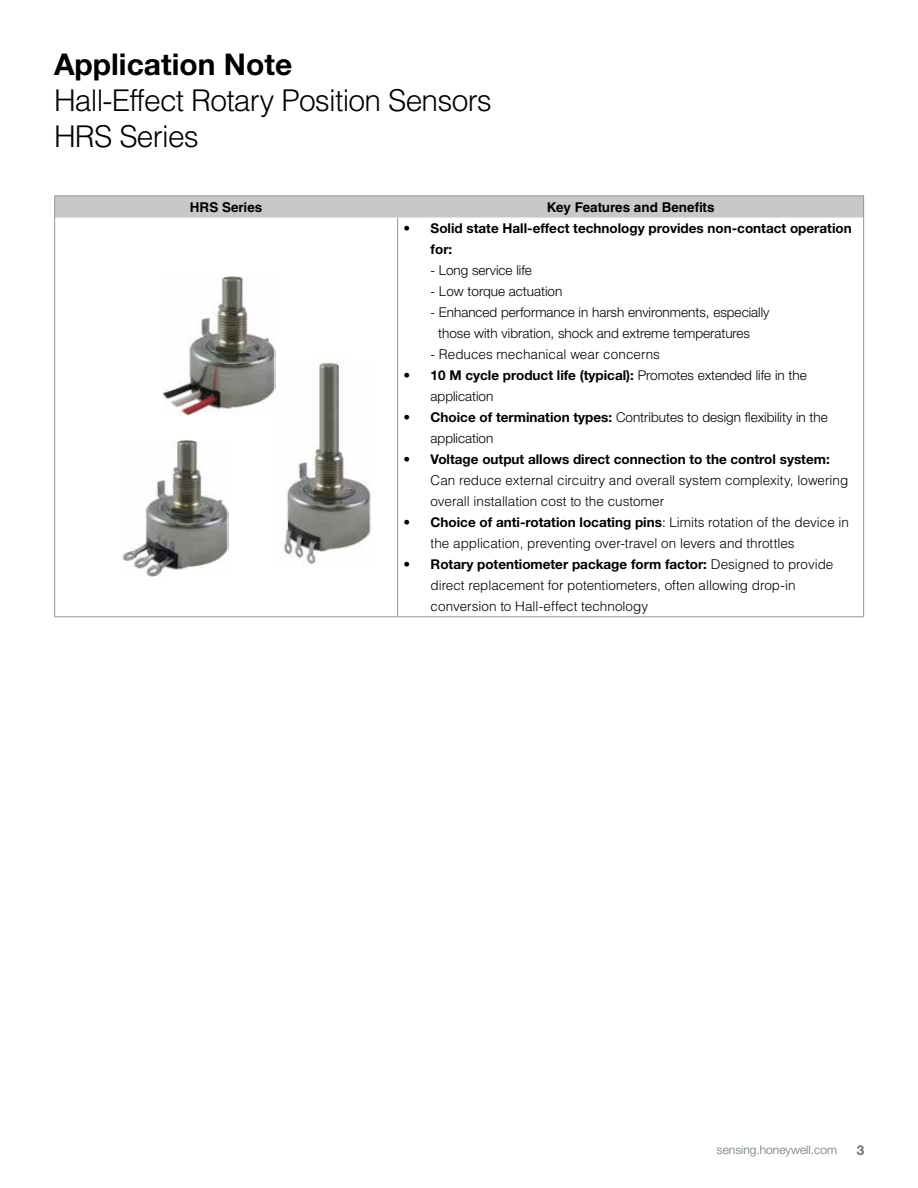
<style>
.page{position:relative;width:918px;height:1188px;background:#fff}
.page>*{position:absolute;margin:0;border:0;box-sizing:border-box;transform-origin:0 0}
.t1{font:300 30px/36px "Helvetica LT Std";letter-spacing:-.025em;color:#000}
.t2{font:700 30px "Helvetica Neue LT Std";color:#000}
.t3{font:300 13.5px/21px "Helvetica LT Std";color:#000}
.t4{font:300 13.5px/21px "Helvetica Neue LT Std";color:#000}
.t5{font:700 13.5px/21px "Helvetica Neue LT Std";color:#000}
.t6{font:700 13.5px "Helvetica LT Std";color:#000}
.t7{font:700 13.5px "Helvetica Neue LT Std";color:#68737a}
.t8{font:300 12px "Helvetica Neue LT Std";color:#68737a}
.s1{font-weight:300}
.s2{font-family:"Helvetica LT Std"}
.s3{font-weight:700}
.s4{font-family:"Helvetica LT Std";font-weight:300}
</style>
<div class="page">
<hr style="left:54px;top:195px;width:344px;height:1px;background:#939598">
<hr style="left:398px;top:195px;width:466px;height:1px;background:#939598">
<svg style="left:54px;top:196px;width:810px;height:22px;background:#c7c8ca"></svg>
<hr style="left:54px;top:218px;width:1px;height:398px;background:#939598">
<hr style="left:397px;top:218px;width:1px;height:398px;background:#939598">
<hr style="left:863px;top:218px;width:1px;height:398px;background:#939598">
<hr style="left:54px;top:616px;width:344px;height:1px;background:#939598">
<hr style="left:398px;top:616px;width:466px;height:1px;background:#939598">
<img style="left:121px;top:440px;width:108px;height:136px">
<img style="left:280px;top:360px;width:91px;height:207px">
<img style="left:163px;top:275px;width:113px;height:140px">
<h1 class="t2" style="left:54px;top:46px;width:240px">Application Note</h1>
<h1 class="t1" style="left:54px;top:82px;width:439px">Hall-Effect Rotary Position Sensors<br>HRS Series</h1>
<p class="t6" style="left:190px;top:199px;width:74px">HRS Series</p>
<p class="t6" style="left:547px;top:199px;width:169px">Key Features and Benefits</p>
<p class="t5" style="left:431px;top:217px;width:423px;text-indent:-27px"><span class="s1">•</span> Solid state Hall-effect technology provides non-contact operation for:</p>
<p class="t4" style="left:431px;top:259px;width:103px"><span class="s2">-</span> Long service life</p>
<p class="t4" style="left:431px;top:280px;width:133px"><span class="s2">- L</span>ow torque actuation</p>
<p class="t4" style="left:438px;top:301px;width:333px;text-indent:-8px"><span class="s2">-</span> Enhanced performance in harsh environments, especially those with vibration, shock and extreme temperatures</p>
<p class="t3" style="left:431px;top:343px;width:231px">- Reduces mechanical wear concerns</p>
<p class="t4" style="left:431px;top:364px;width:378px;text-indent:-27px">• <span class="s3">10 M cycle product life (typical):</span> Promotes extended life in the application</p>
<p class="t4" style="left:431px;top:406px;width:399px;text-indent:-27px">• <span class="s3">Choice of termination types:</span> Contributes to design flexibility in the application</p>
<p class="t5" style="left:404px;top:448px;width:428px"><span class="s1">•</span> Voltage output allows direct connection to the control system:</p>
<p class="t3" style="left:431px;top:469px;width:419px">Can reduce external circuitry and overall system complexity, lowering overall installation cost to the customer</p>
<p class="t5" style="left:404px;top:511px;width:447px"><span class="s1">•</span> Choice of anti-rotation locating pins<span class="s1">: L</span><span class="s4">imits rotation of the device in</span></p>
<p class="t3" style="left:431px;top:532px;width:366px">the application, preventing over-travel on levers and throttles</p>
<p class="t5" style="left:404px;top:553px;width:431px"><span class="s1">•</span> Rotary potentiometer package form factor: <span class="s4">Designed to provide</span></p>
<p class="t3" style="left:431px;top:574px;width:367px">direct replacement for potentiometers, often allowing drop-in conversion to Hall-effect technology</p>
<p class="t8" style="left:717px;top:1143px;width:122px">sensing.honeywell.com</p>
<p class="t7" style="left:857px;top:1142px;width:9px">3</p>
</div>
